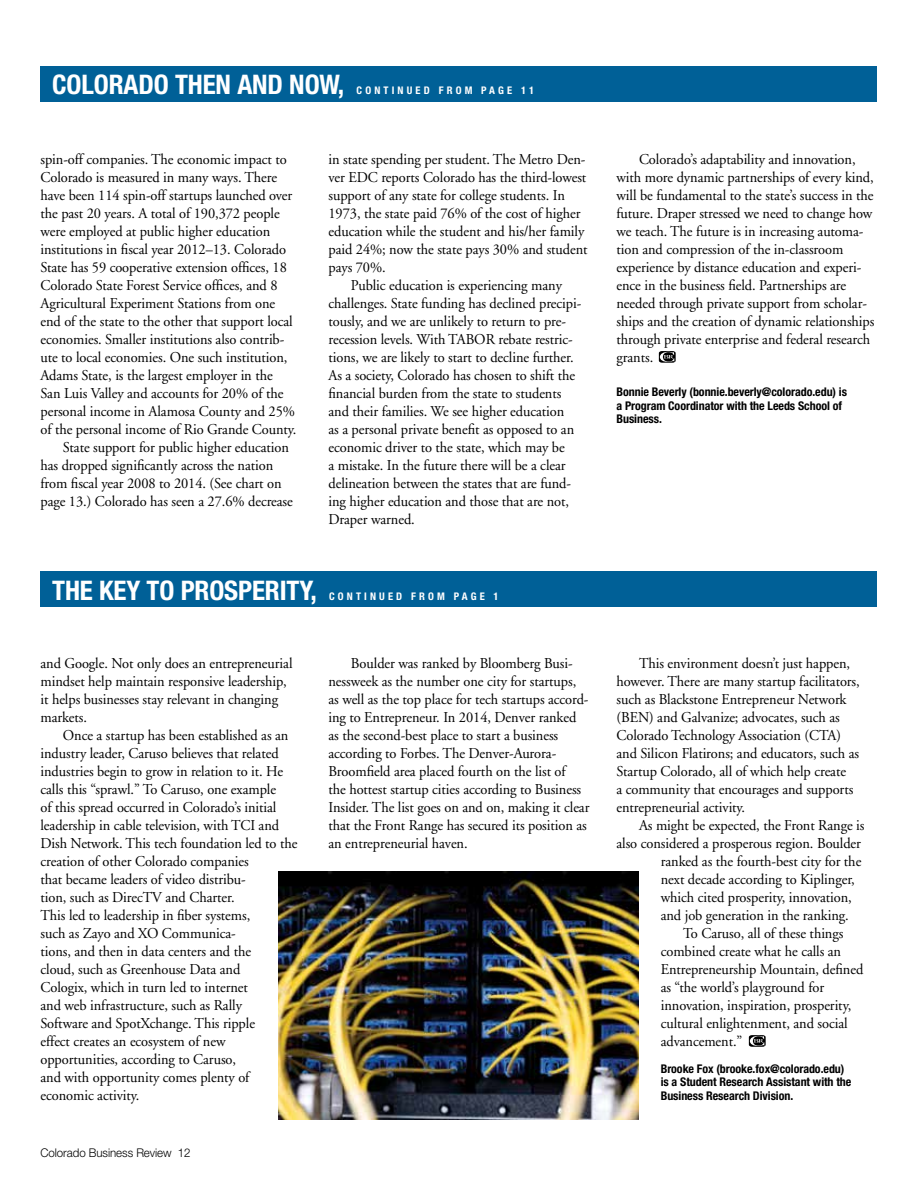
<style>
.page{position:relative;width:918px;height:1188px;background:#fff}
.page>*{position:absolute;margin:0;border:0;box-sizing:border-box;transform-origin:0 0}
.t1{font:700 condensed 27px "Helvetica Neue";letter-spacing:-.005em;color:#fff}
.t2{font:15px/18px "Adobe Garamond";letter-spacing:-.005em;color:#000;scale:.96 1}
.t3{font:700 condensed 12px/13.5px "Helvetica Neue";letter-spacing:-.005em;color:#000}
.t4{font:300 12px "Helvetica Neue";letter-spacing:-.005em;color:#000;scale:.96 1}
.t5{font:700 condensed 10.5px "Helvetica Neue";letter-spacing:.3em;color:#fff}
</style>
<div class="page">
<div style="left:40px;top:66px;width:838px;height:36px;background:#006097"></div>
<svg style="left:659px;top:351px;width:17px;height:12px"></svg>
<div style="left:40px;top:572px;width:838px;height:36px;background:#006097"></div>
<svg style="left:749px;top:1035px;width:17px;height:12px"></svg>
<img style="left:278px;top:872px;width:361px;height:248px">
<h1 class="t1" style="left:52px;top:69px;width:294px">COLORADO THEN AND NOW,</h1>
<p class="t5" style="left:357px;top:84px;width:179px">CONTINUED FROM PAGE 11</p>
<p class="t2" style="left:40px;top:151px;width:258px">spin-off companies. The economic impact to</p>
<p class="t2" style="left:40px;top:169px;width:248px">Colorado is measured in many ways. There</p>
<p class="t2" style="left:40px;top:187px;width:264px">have been 114 spin-off startups launched over</p>
<p class="t2" style="left:40px;top:205px;width:251px">the past 20 years. A total of 190,372 people</p>
<p class="t2" style="left:40px;top:223px;width:241px">were employed at public higher education</p>
<p class="t2" style="left:40px;top:241px;width:257px">institutions in fiscal year 2012–13. Colorado</p>
<p class="t2" style="left:40px;top:259px;width:258px">State has 59 cooperative extension offices, 18</p>
<p class="t2" style="left:40px;top:277px;width:248px">Colorado State Forest Service offices, and 8</p>
<p class="t2" style="left:40px;top:295px;width:246px">Agricultural Experiment Stations from one</p>
<p class="t2" style="left:40px;top:313px;width:264px">end of the state to the other that support local</p>
<p class="t2" style="left:40px;top:331px;width:256px">economies. Smaller institutions also contrib-</p>
<p class="t2" style="left:40px;top:349px;width:259px">ute to local economies. One such institution,</p>
<p class="t2" style="left:40px;top:367px;width:243px">Adams State, is the largest employer in the</p>
<p class="t2" style="left:40px;top:385px;width:255px">San Luis Valley and accounts for 20% of the</p>
<p class="t2" style="left:40px;top:403px;width:267px">personal income in Alamosa County and 25%</p>
<p class="t2" style="left:40px;top:421px;width:268px">of the personal income of Rio Grande County.</p>
<p class="t2" style="left:63px;top:439px;width:237px">State support for public higher education</p>
<p class="t2" style="left:40px;top:457px;width:244px">has dropped significantly across the nation</p>
<p class="t2" style="left:40px;top:475px;width:253px">from fiscal year 2008 to 2014. (See chart on</p>
<p class="t2" style="left:40px;top:493px;width:264px">page 13.) Colorado has seen a 27.6% decrease</p>
<p class="t2" style="left:328px;top:151px;width:269px">in state spending per student. The Metro Den-</p>
<p class="t2" style="left:328px;top:169px;width:270px">ver EDC reports Colorado has the third-lowest</p>
<p class="t2" style="left:328px;top:187px;width:248px">support of any state for college students. In</p>
<p class="t2" style="left:328px;top:205px;width:264px">1973, the state paid 76% of the cost of higher</p>
<p class="t2" style="left:328px;top:223px;width:268px">education while the student and his/her family</p>
<p class="t2" style="left:328px;top:241px;width:272px">paid 24%; now the state pays 30% and student</p>
<p class="t2" style="left:328px;top:259px;width:61px">pays 70%.</p>
<p class="t2" style="left:351px;top:277px;width:221px">Public education is experiencing many</p>
<p class="t2" style="left:328px;top:295px;width:265px">challenges. State funding has declined precipi-</p>
<p class="t2" style="left:328px;top:313px;width:249px">tously, and we are unlikely to return to pre-</p>
<p class="t2" style="left:328px;top:331px;width:256px">recession levels. With TABOR rebate restric-</p>
<p class="t2" style="left:328px;top:349px;width:257px">tions, we are likely to start to decline further.</p>
<p class="t2" style="left:328px;top:367px;width:258px">As a society, Colorado has chosen to shift the</p>
<p class="t2" style="left:328px;top:385px;width:244px">financial burden from the state to students</p>
<p class="t2" style="left:328px;top:403px;width:247px">and their families. We see higher education</p>
<p class="t2" style="left:328px;top:421px;width:258px">as a personal private benefit as opposed to an</p>
<p class="t2" style="left:328px;top:439px;width:248px">economic driver to the state, which may be</p>
<p class="t2" style="left:328px;top:457px;width:249px">a mistake. In the future there will be a clear</p>
<p class="t2" style="left:328px;top:475px;width:254px">delineation between the states that are fund-</p>
<p class="t2" style="left:328px;top:493px;width:252px">ing higher education and those that are not,</p>
<p class="t2" style="left:328px;top:511px;width:91px">Draper warned.</p>
<h1 class="t1" style="left:52px;top:574px;width:266px">THE KEY TO PROSPERITY,</h1>
<p class="t5" style="left:329px;top:590px;width:171px">CONTINUED FROM PAGE 1</p>
<p class="t2" style="left:40px;top:655px;width:264px">and Google. Not only does an entrepreneurial mindset help maintain responsive leadership, it helps businesses stay relevant in changing markets.</p>
<p class="t2" style="left:40px;top:727px;width:269px;text-indent:22px">Once a startup has been established as an industry leader, Caruso believes that related industries begin to grow in relation to it. He calls this “sprawl.” To Caruso, one example<br>of this spread occurred in Colorado’s initial leadership in cable television, with TCI and Dish Network. This tech foundation led to the creation of other Colorado companies<br>that became leaders of video distribu-<br>tion, such as DirecTV and Charter.<br>This led to leadership in fiber systems,<br>such as Zayo and XO Communica-<br>tions, and then in data centers and the<br>cloud, such as Greenhouse Data and<br>Cologix, which in turn led to internet<br>and web infrastructure, such as Rally<br>Software and SpotXchange. This ripple<br>effect creates an ecosystem of new opportunities, according to Caruso,<br>and with opportunity comes plenty of economic activity.</p>
<p class="t4" style="left:40px;top:1145px;width:158px">Colorado Business Review 12</p>
<p class="t2" style="left:328px;top:655px;width:273px;text-indent:22px">Boulder was ranked by Bloomberg Busi&shy;nessweek as the number one city for startups, as well as the top place for tech startups accord&shy;ing to Entrepreneur. In 2014, Denver ranked as the second-best place to start a business according to Forbes. The Denver-Aurora-Broomfield area placed fourth on the list of<br>the hottest startup cities according to Business Insider. The list goes on and on, making it clear that the Front Range has secured its position as an entrepreneurial haven.</p>
<p class="t2" style="left:616px;top:151px;width:270px;text-indent:22px">Colorado’s adaptability and innovation, with more dynamic partnerships of every kind, will be fundamental to the state’s success in the future. Draper stressed we need to change how we teach. The future is in increasing automa&shy;tion and compression of the in-classroom experience by distance education and experi&shy;ence in the business field. Partnerships are needed through private support from scholar&shy;ships and the creation of dynamic relationships through private enterprise and federal research grants.</p>
<p class="t3" style="left:616px;top:385px;width:232px">Bonnie Beverly (bonnie.beverly@colorado.edu) is a Program Coordinator with the Leeds School of<br>Business.</p>
<p class="t2" style="left:617px;top:655px;width:255px;text-indent:22px">This environment doesn’t just happen, however. There are many startup facilitators, such as Blackstone Entrepreneur Network (BEN) and Galvanize; advocates, such as Colorado Technology Association (CTA) and Silicon Flatirons; and educators, such as Startup Colorado, all of which help create<br>a community that encourages and supports entrepreneurial activity.</p>
<p class="t2" style="left:639px;top:817px;width:236px">As might be expected, the Front Range is</p>
<p class="t2" style="left:617px;top:835px;width:256px">also considered a prosperous region. Boulder</p>
<p class="t2" style="left:661px;top:853px;width:210px">ranked as the fourth-best city for the</p>
<p class="t2" style="left:661px;top:871px;width:204px">next decade according to Kiplinger,</p>
<p class="t2" style="left:661px;top:889px;width:201px">which cited prosperity, innovation,</p>
<p class="t2" style="left:661px;top:907px;width:197px">and job generation in the ranking.</p>
<p class="t2" style="left:683px;top:925px;width:168px">To Caruso, all of these things</p>
<p class="t2" style="left:661px;top:943px;width:189px">combined create what he calls an</p>
<p class="t2" style="left:661px;top:961px;width:213px">Entrepreneurship Mountain, defined</p>
<p class="t2" style="left:661px;top:979px;width:172px">as “the world’s playground for</p>
<p class="t2" style="left:661px;top:997px;width:200px">innovation, inspiration, prosperity,</p>
<p class="t2" style="left:661px;top:1015px;width:196px">cultural enlightenment, and social</p>
<p class="t2" style="left:661px;top:1033px;width:87px">advancement.”</p>
<p class="t3" style="left:661px;top:1062px;width:192px">Brooke Fox (brooke.fox@colorado.edu) is a Student Research Assistant with the<br>Business Research Division.</p>
</div>
